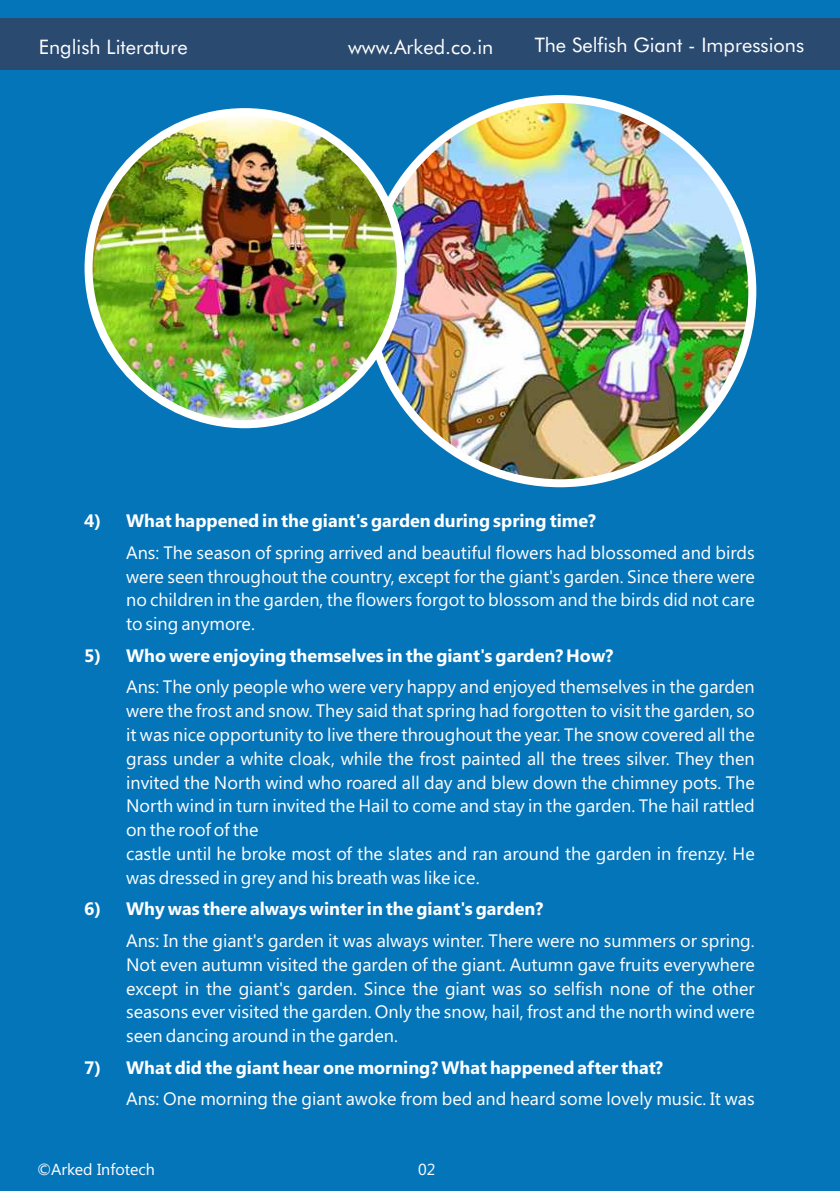
<style>
.page{position:relative;width:840px;height:1191px;background:#fff}
.page>*{position:absolute;margin:0;border:0;box-sizing:border-box;transform-origin:0 0}
.t1{font:20px "Futura BT";color:#fff}
.t2{font:18px/24px "Segoe UI";color:#fff;text-align:justify}
.t3{font:700 18px "Segoe UI";color:#fff}
.t4{font:16px "Segoe UI";color:#fff}
</style>
<div class="page">
<div style="left:0;top:0;width:839px;height:1191px;background:#0575ba"></div>
<div style="left:0;top:19px;width:839px;height:51px;background:#2b4a70"></div>
<img style="left:367px;top:99px;width:384px;height:383px;border-radius:50%">
<img style="left:88px;top:112px;width:312px;height:312px;border-radius:50%">
<div style="left:84px;top:108px;width:320px;height:320px;border:8px solid #fff;border-radius:50%"></div>
<p class="t1" style="left:39px;top:39px;width:151px">English Literature</p>
<p class="t1" style="left:348px;top:39px;width:147px">www.Arked.co.in</p>
<p class="t1" style="left:534px;top:37px;width:271px">The Selfish Giant - Impressions</p>
<p class="t3" style="left:84px;top:514px;width:513px">4) What happened in the giant's garden during spring time?</p>
<p class="t2" style="left:126px;top:542px;width:630px">Ans: The season of spring arrived and beautiful flowers had blossomed and birds were seen throughout the country, except for the giant's garden. Since there were no children in the garden, the flowers forgot to blossom and the birds did not care to sing anymore.</p>
<p class="t3" style="left:84px;top:648px;width:530px">5) Who were enjoying themselves in the giant's garden? How?</p>
<p class="t2" style="left:126px;top:676px;width:630px;text-align:left">Ans: The only people who were very happy and enjoyed themselves in the garden were the frost and snow. They said that spring had forgotten to visit the garden, so it was nice opportunity to live there throughout the year. The snow covered all the grass under a white cloak, while the frost painted all the trees silver. They then invited the North wind who roared all day and blew down the chimney pots. The North wind in turn invited the Hail to come and stay in the garden. The hail rattled on the roof of the<br>castle until he broke most of the slates and ran around the garden in frenzy. He was dressed in grey and his breath was like ice.</p>
<p class="t3" style="left:84px;top:902px;width:460px">6) Why was there always winter in the giant's garden?</p>
<p class="t2" style="left:126px;top:930px;width:630px">Ans: In the giant's garden it was always winter. There were no summers or spring.<br>Not even autumn visited the garden of the giant. Autumn gave fruits everywhere except in the giant's garden. Since the giant was so selfish none of the other seasons ever visited the garden. Only the snow, hail, frost and the north wind were seen dancing around in the garden.</p>
<p class="t3" style="left:84px;top:1060px;width:580px">7) What did the giant hear one morning? What happened after that?</p>
<p class="t2" style="left:126px;top:1088px;width:629px">Ans: One morning the giant awoke from bed and heard some lovely music. It was</p>
<p class="t4" style="left:37px;top:1163px;width:119px">©Arked Infotech</p>
<p class="t4" style="left:418px;top:1163px;width:19px">02</p>
</div>
